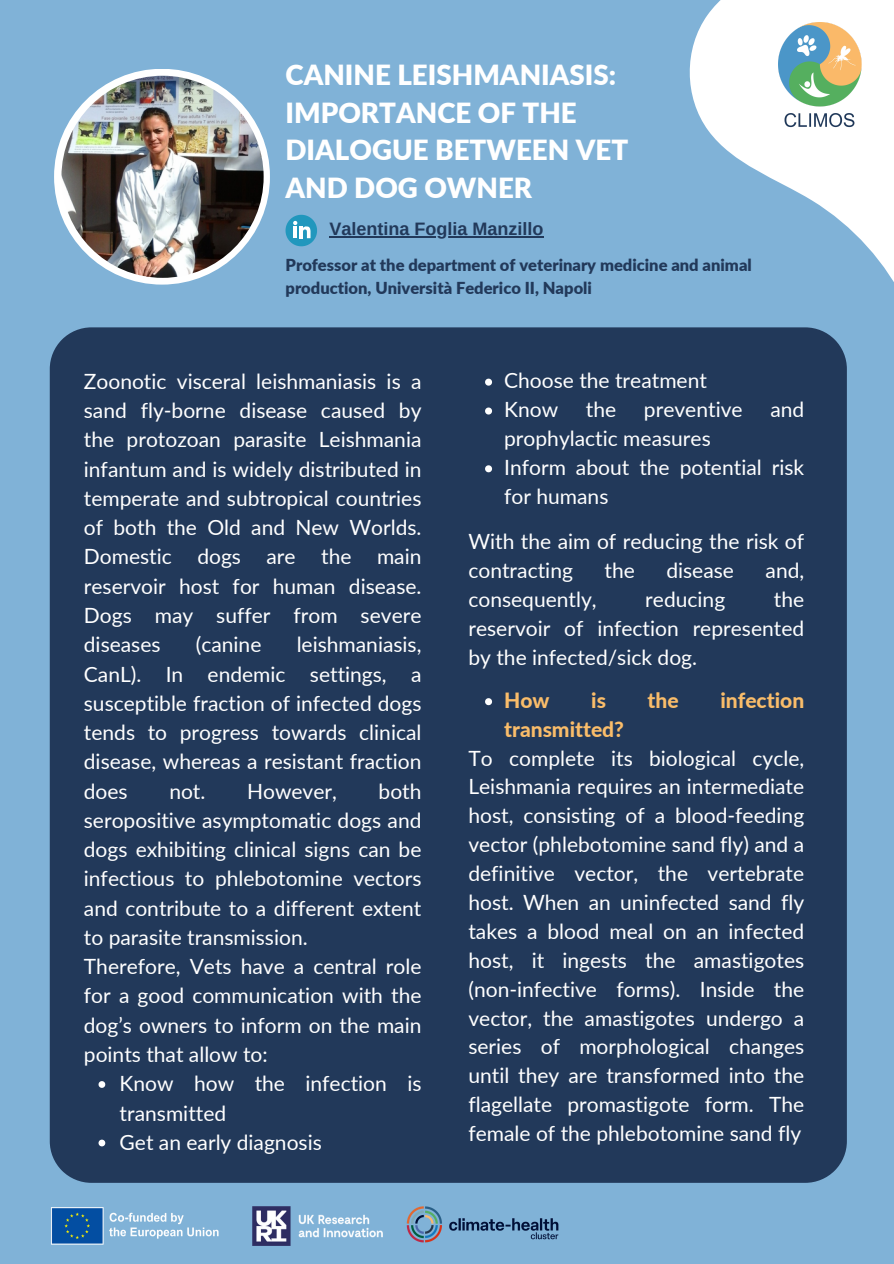
<style>
.page{position:relative;width:894px;height:1264px;background:#fff}
.page>*{position:absolute;margin:0;border:0;box-sizing:border-box;transform-origin:0 0}
.t1{font:900 27.75px/37.7px "Lato";color:#fff}
.t2{font:21px/29.2px "Lato";color:#fff;text-align:justify}
.t3{font:800 21px "Lato";color:#fabd6a}
.t4{font:700 18px "Arimo";color:#22395a}
.t5{font:900 16.5px/22.5px "Lato";color:#22395a}
</style>
<div class="page">
<div style="left:0;top:0;width:893px;height:1263px;background:#80b2d7"></div>
<svg style="left:689px;top:0;width:204px;height:483px"></svg>
<img style="left:778px;top:23px;width:85px;height:109px">
<svg style="left:285px;top:215px;width:32px;height:31px"></svg>
<div style="left:50px;top:327px;width:796px;height:855px;background:#22395a"></div>
<div style="left:54px;top:69px;width:216px;height:215px;background:#fff;border-radius:50%"></div>
<img style="left:61px;top:76px;width:202px;height:202px;border-radius:50%">
<img style="left:51px;top:1207px;width:168px;height:38px">
<img style="left:252px;top:1206px;width:130px;height:39px">
<img style="left:406px;top:1206px;width:153px;height:37px">
<hr style="left:329px;top:236px;width:214px;height:1px;background:#22395a">
<svg style="left:98px;top:1081px;width:7px;height:6px"></svg>
<svg style="left:98px;top:1139px;width:7px;height:7px"></svg>
<svg style="left:485px;top:378px;width:7px;height:7px"></svg>
<svg style="left:485px;top:407px;width:7px;height:7px"></svg>
<svg style="left:485px;top:465px;width:7px;height:7px"></svg>
<svg style="left:485px;top:698px;width:7px;height:7px"></svg>
<p class="t1" style="left:285px;top:55px;width:344px">CANINE LEISHMANIASIS:<br>IMPORTANCE OF THE<br>DIALOGUE BETWEEN VET<br>AND DOG OWNER</p>
<p class="t4" style="left:329px;top:219px;width:215px">Valentina Foglia Manzillo</p>
<h1 class="t5" style="left:285px;top:253px;width:467px">Professor at the department of veterinary medicine and animal production, Università Federico II, Napoli</h1>
<p class="t2" style="left:84px;top:366px;width:339px">Zoonotic visceral leishmaniasis is a sand fly-borne disease caused by the protozoan parasite Leishmania infantum and is widely distributed in temperate and subtropical countries of both the Old and New Worlds.<br>Domestic dogs are the main reservoir host for human disease.<br>Dogs may suffer from severe diseases</p>
<p class="t2" style="left:196px;top:629px;width:67px">(canine</p>
<p class="t2" style="left:84px;top:629px;width:339px;text-indent:213px">leishmaniasis, CanL). In endemic settings, a susceptible fraction of infected dogs tends to progress towards clinical disease, whereas a resistant fraction does</p>
<p class="t2" style="left:84px;top:775px;width:339px;text-align:left;text-indent:294px">both seropositive asymptomatic dogs and dogs exhibiting clinical signs can be infectious to phlebotomine vectors and contribute to a different extent to parasite transmission.<br>Therefore, Vets have a central role for a good communication with the dog’s owners to inform on the main points that allow to:</p>
<p class="t2" style="left:120px;top:1068px;width:303px">Know how the infection is transmitted</p>
<p class="t2" style="left:120px;top:1126px;width:204px">Get an early diagnosis</p>
<p class="t2" style="left:169px;top:775px;width:38px">not.</p>
<p class="t2" style="left:247px;top:775px;width:91px">However,</p>
<p class="t2" style="left:504px;top:365px;width:204px">Choose the treatment</p>
<h2 class="t2" style="left:504px;top:394px;width:56px">Know</h2>
<h2 class="t2" style="left:585px;top:394px;width:32px">the</h2>
<h2 class="t2" style="left:643px;top:394px;width:100px">preventive</h2>
<h2 class="t2" style="left:770px;top:394px;width:35px">and</h2>
<h2 class="t2" style="left:504px;top:423px;width:208px">prophylactic measures</h2>
<p class="t2" style="left:504px;top:452px;width:301px">Inform about the potential risk for humans</p>
<p class="t2" style="left:468px;top:526px;width:337px">With the aim of reducing the risk of contracting</p>
<p class="t2" style="left:604px;top:555px;width:32px">the</p>
<p class="t2" style="left:666px;top:555px;width:69px">disease</p>
<p class="t2" style="left:765px;top:555px;width:40px">and,</p>
<p class="t2" style="left:468px;top:584px;width:337px;text-indent:305px">the reservoir of infection represented by the infected/sick dog.</p>
<p class="t3" style="left:504px;top:687px;width:47px">How</p>
<p class="t3" style="left:591px;top:687px;width:16px">is</p>
<p class="t3" style="left:647px;top:687px;width:33px">the</p>
<p class="t3" style="left:720px;top:687px;width:85px">infection</p>
<p class="t3" style="left:504px;top:716px;width:121px">transmitted?</p>
<p class="t2" style="left:468px;top:743px;width:337px">To complete its biological cycle, Leishmania requires an intermediate host, consisting of a blood-feeding vector (phlebotomine sand fly) and a definitive vector, the vertebrate host. When an uninfected sand fly takes a blood meal on an infected host, it ingests the amastigotes (non-infective forms). Inside the vector, the amastigotes undergo a series of morphological changes until they are transformed into the flagellate promastigote form. The female of the phlebotomine sand fly</p>
<p class="t2" style="left:468px;top:584px;width:130px">consequently,</p>
<p class="t2" style="left:645px;top:584px;width:81px">reducing</p>
</div>
